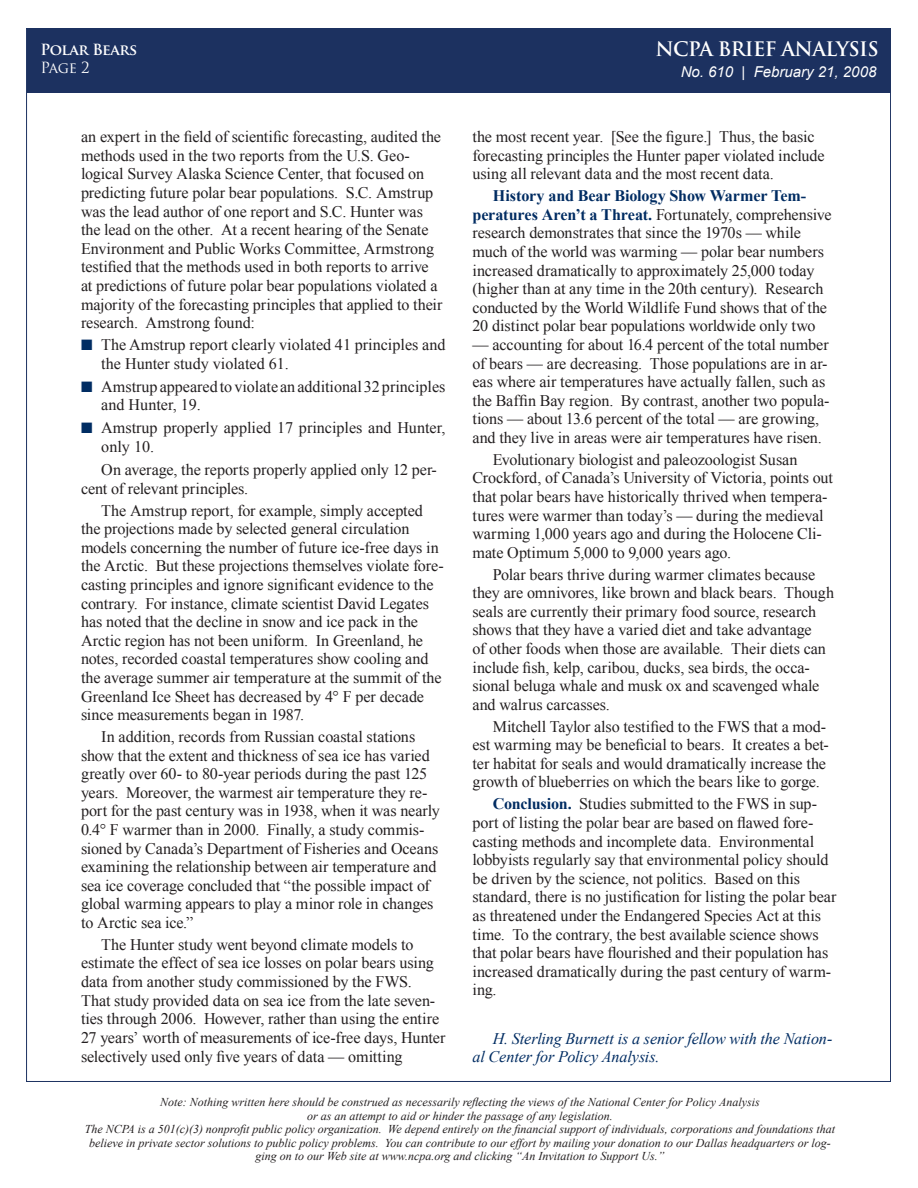
<style>
.page{position:relative;width:918px;height:1188px;background:#fff}
.page>*{position:absolute;margin:0;border:0;box-sizing:border-box;transform-origin:0 0}
.NCPA_BRIEF_ANALYSIS{font:700 19.5px "Trajan Pro";letter-spacing:-.03em;color:#fff}
.NCPA_TEXT{font:16.2px/18.6px "Times New Roman";letter-spacing:-.005em;color:#231f20}
.Bullet{font:16.2px/18.6px "Times New Roman";color:#231f20}
.NCPA_TEXT-2{font:italic 16.2px/18px "Times New Roman";letter-spacing:-.005em;color:#002c62}
.Date{font:italic 15px "Arial";color:#fff}
.NCPA_Heading{font:700 15px "Trajan Pro";letter-spacing:-.03em;color:#fff}
.NCPA_Heading-2{font:15px "Trajan Pro";color:#fff}
.Small_Print{font:italic 12px/13.5px "Times New Roman";color:#231f20;text-align:center}
.s1{color:#002c62}
.s2{font-weight:700;color:#002c62}
</style>
<div class="page">
<div style="left:27px;top:29px;width:864px;height:64px;background:#1c3160"></div>
<p class="NCPA_Heading" style="left:40px;top:40px;width:98px">Polar Bears</p>
<p class="NCPA_Heading-2" style="left:40px;top:58px;width:51px">Page 2</p>
<p class="NCPA_TEXT" style="left:81px;top:127px;width:363px">an expert in the field of scientific forecasting, audited the methods used in the two reports from the U.S. Geo&shy;logical Survey Alaska Science Center, that focused on predicting future polar bear populations. S.C. Amstrup was the lead author of one report and S.C. Hunter was the lead on the other. At a recent hearing of the Senate Environment and Public Works Committee, Armstrong testified that the methods used in both reports to arrive at predictions of future polar bear populations violated a majority of the forecasting principles that applied to their research. Amstrong found:</p>
<p class="Bullet" style="left:101px;top:335px;width:346px;text-indent:-20px"><span class="s1">■</span> The Amstrup report clearly violated 41 principles and the Hunter study violated 61.</p>
<p class="Bullet" style="left:101px;top:377px;width:346px;text-indent:-20px"><span class="s1">■</span> Amstrup appeared to violate an additional 32 principles and Hunter, 19.</p>
<p class="Bullet" style="left:101px;top:418px;width:346px;text-indent:-20px"><span class="s1">■</span> Amstrup properly applied 17 principles and Hunter, only 10.</p>
<p class="NCPA_TEXT" style="left:81px;top:460px;width:357px;text-indent:20px">On average, the reports properly applied only 12 per&shy;cent of relevant principles.</p>
<p class="NCPA_TEXT" style="left:81px;top:501px;width:364px;text-indent:20px">The Amstrup report, for example, simply accepted the projections made by selected general circulation models concerning the number of future ice-free days in the Arctic. But these projections themselves violate fore&shy;casting principles and ignore significant evidence to the contrary. For instance, climate scientist David Legates has noted that the decline in snow and ice pack in the Arctic region has not been uniform. In Greenland, he notes, recorded coastal temperatures show cooling and the average summer air temperature at the summit of the Greenland Ice Sheet has decreased by 4° F per decade since measurements began in 1987.</p>
<p class="NCPA_TEXT" style="left:81px;top:727px;width:360px;text-indent:20px">In addition, records from Russian coastal stations show that the extent and thickness of sea ice has varied greatly over 60- to 80-year periods during the past 125 years. Moreover, the warmest air temperature they re&shy;port for the past century was in 1938, when it was nearly 0.4° F warmer than in 2000. Finally, a study commis&shy;sioned by Canada’s Department of Fisheries and Oceans examining the relationship between air temperature and sea ice coverage concluded that “the possible impact of global warming appears to play a minor role in changes to Arctic sea ice.”</p>
<p class="NCPA_TEXT" style="left:81px;top:935px;width:366px;text-indent:20px">The Hunter study went beyond climate models to estimate the effect of sea ice losses on polar bears using data from another study commissioned by the FWS.<br>That study provided data on sea ice from the late seven&shy;ties through 2006. However, rather than using the entire 27 years’ worth of measurements of ice-free days, Hunter selectively used only five years of data — omitting</p>
<p class="NCPA_BRIEF_ANALYSIS" style="left:656px;top:37px;width:225px">NCPA BRIEF ANALYSIS</p>
<p class="Date" style="left:681px;top:62px;width:197px">No. 610 | February 21, 2008</p>
<p class="NCPA_TEXT" style="left:472px;top:127px;width:354px">the most recent year. [See the figure.] Thus, the basic forecasting principles the Hunter paper violated include using all relevant data and the most recent data.</p>
<p class="NCPA_TEXT" style="left:472px;top:186px;width:361px;text-indent:20px"><span class="s2">History and Bear Biology Show Warmer Tem&shy;peratures Aren’t a Threat.</span> Fortunately, comprehensive research demonstrates that since the 1970s — while much of the world was warming — polar bear numbers increased dramatically to approximately 25,000 today (higher than at any time in the 20th century). Research conducted by the World Wildlife Fund shows that of the 20 distinct polar bear populations worldwide only two</p>
<p class="NCPA_TEXT" style="left:472px;top:335px;width:359px">— accounting for about 16.4 percent of the total number of bears — are decreasing. Those populations are in ar&shy;eas where air temperatures have actually fallen, such as the Baffin Bay region. By contrast, another two popula&shy;tions — about 13.6 percent of the total — are growing, and they live in areas were air temperatures have risen.</p>
<p class="NCPA_TEXT" style="left:472px;top:450px;width:362px;text-indent:20px">Evolutionary biologist and paleozoologist Susan Crockford, of Canada’s University of Victoria, points out that polar bears have historically thrived when tempera&shy;tures were warmer than today’s — during the medieval warming 1,000 years ago and during the Holocene Cli&shy;mate Optimum 5,000 to 9,000 years ago.</p>
<p class="NCPA_TEXT" style="left:472px;top:565px;width:363px;text-indent:20px">Polar bears thrive during warmer climates because they are omnivores, like brown and black bears. Though seals are currently their primary food source, research shows that they have a varied diet and take advantage<br>of other foods when those are available. Their diets can include fish, kelp, caribou, ducks, sea birds, the occa&shy;sional beluga whale and musk ox and scavenged whale and walrus carcasses.</p>
<p class="NCPA_TEXT" style="left:472px;top:717px;width:358px;text-indent:20px">Mitchell Taylor also testified to the FWS that a mod&shy;est warming may be beneficial to bears. It creates a bet&shy;ter habitat for seals and would dramatically increase the growth of blueberries on which the bears like to gorge.</p>
<p class="NCPA_TEXT" style="left:472px;top:794px;width:366px;text-indent:20px"><span class="s2">Conclusion.</span> Studies submitted to the FWS in sup&shy;port of listing the polar bear are based on flawed fore&shy;casting methods and incomplete data. Environmental lobbyists regularly say that environmental policy should be driven by the science, not politics. Based on this standard, there is no justification for listing the polar bear as threatened under the Endangered Species Act at this time. To the contrary, the best available science shows that polar bears have flourished and their population has increased dramatically during the past century of warm&shy;ing.</p>
<p class="NCPA_TEXT-2" style="left:472px;top:1029px;width:362px;text-indent:20px">H. Sterling Burnett is a senior fellow with the Nation&shy;al Center for Policy Analysis.</p>
<p class="Small_Print" style="left:160px;top:1095px;width:601px">Note: Nothing written here should be construed as necessarily reflecting the views of the National Center for Policy Analysis</p>
<p class="Small_Print" style="left:307px;top:1109px;width:307px">or as an attempt to aid or hinder the passage of any legislation.</p>
<p class="Small_Print" style="left:85px;top:1122px;width:752px">The NCPA is a 501(c)(3) nonprofit public policy organization. We depend entirely on the financial support of individuals, corporations and foundations that believe in private sector solutions to public policy problems. You can contribute to our effort by mailing your donation to our Dallas headquarters or log&shy;ging on to our Web site at www.ncpa.org and clicking “An Invitation to Support Us.”</p>
</div>
